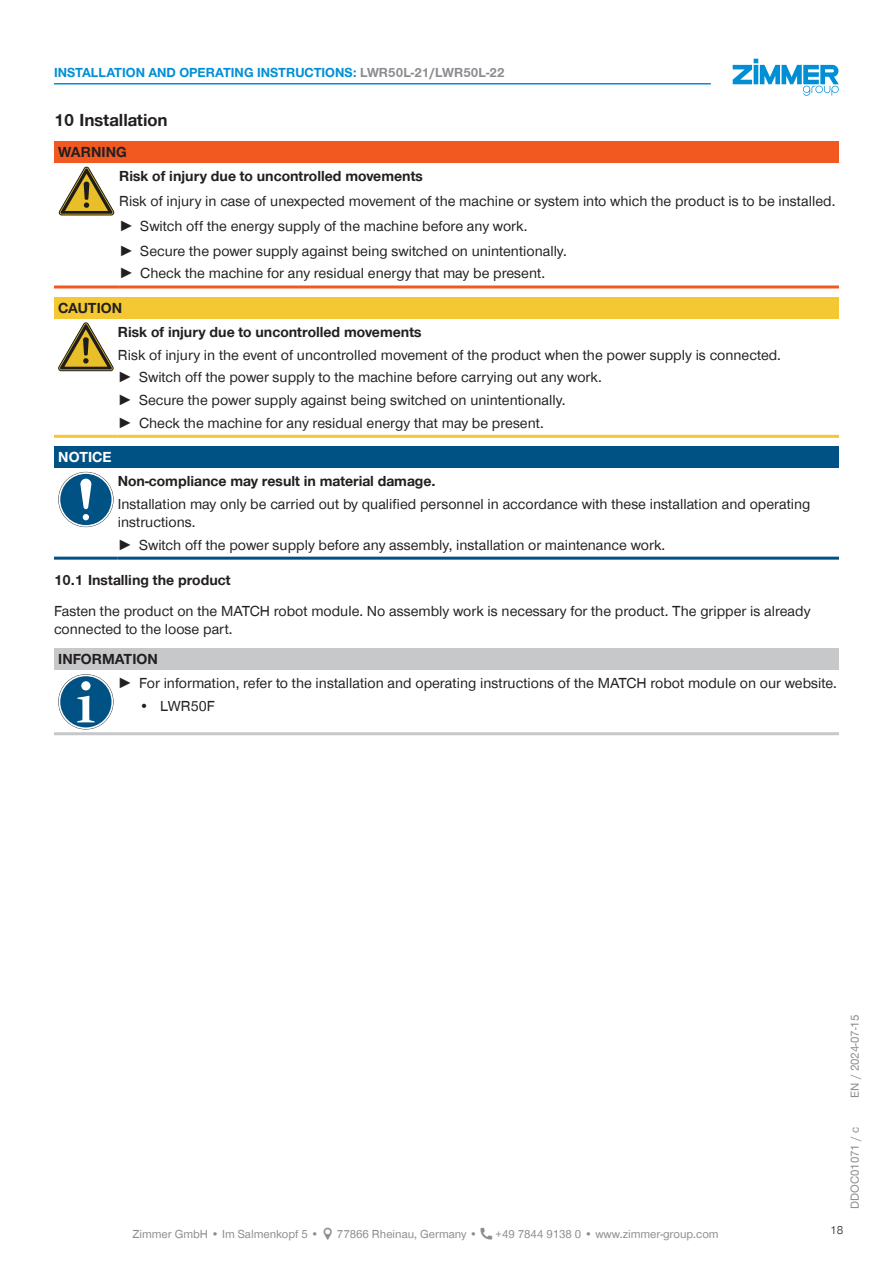
<style>
.page{position:relative;width:893px;height:1263px;background:#fff}
.page>*{position:absolute;margin:0;border:0;box-sizing:border-box;transform-origin:0 0}
.t1{font:700 18px "Zimmer Group Sans Global";color:#231f20}
.CB_AF_TD-Text{font:15px/18px "Zimmer Group Sans Global";color:#231f20}
.CB_AF_TD-Text-2{font:700 15px "Zimmer Group Sans Global";color:#231f20}
.CB_AF_TD-Signalwort{font:700 15px "Zimmer Group Sans Global";color:#231f20}
.CB_AF_TD-Signalwort-2{font:700 15px "Zimmer Group Sans Global";color:#fff}
.CB_AF_TD-Kopfzeile{font:700 13.5px "Zimmer Group Sans Global";color:#008fd5}
.CB_AF_TD-Fusszeile{font:12px "Zimmer Group Sans Global";color:#8a8c8f}
.CB_AF_TD-Seitenrand{font:12px "Zimmer Group Sans";color:#8a8c8f}
.CB_AF_Seitenzahl_rechts{font:300 12px "Zimmer Group Sans";color:#231f20}
.s1{color:#8a8c8f}
.s2{font-family:"Zimmer Group Sans"}
</style>
<div class="page">
<svg style="left:733px;top:59px;width:106px;height:37px"></svg>
<div style="left:54px;top:141px;width:785px;height:22px;background:#f15921"></div>
<hr style="left:54px;top:285px;width:65px;height:3px;background:#f15921">
<hr style="left:119px;top:285px;width:720px;height:3px;background:#f15921">
<svg style="left:59px;top:167px;width:55px;height:48px"></svg>
<div style="left:54px;top:297px;width:785px;height:21px;background:#f3c832"></div>
<hr style="left:54px;top:435px;width:64px;height:3px;background:#f3c832">
<hr style="left:118px;top:435px;width:721px;height:3px;background:#f3c832">
<svg style="left:58px;top:322px;width:56px;height:49px"></svg>
<div style="left:54px;top:446px;width:785px;height:22px;background:#005285"></div>
<hr style="left:54px;top:557px;width:64px;height:3px;background:#005285">
<hr style="left:118px;top:557px;width:721px;height:3px;background:#005285">
<svg style="left:58px;top:472px;width:56px;height:55px"></svg>
<svg style="left:59px;top:472px;width:54px;height:55px"></svg>
<div style="left:60px;top:474px;width:52px;height:51px;background:#005285;border-radius:50%"></div>
<svg style="left:80px;top:479px;width:11px;height:41px"></svg>
<div style="left:54px;top:649px;width:785px;height:21px;background:#c7c8ca"></div>
<hr style="left:54px;top:732px;width:64px;height:3px;background:#c7c8ca">
<hr style="left:118px;top:732px;width:721px;height:3px;background:#c7c8ca">
<svg style="left:58px;top:674px;width:56px;height:55px"></svg>
<svg style="left:59px;top:674px;width:54px;height:55px"></svg>
<div style="left:60px;top:676px;width:52px;height:51px;background:#005285;border-radius:50%"></div>
<svg style="left:77px;top:696px;width:18px;height:26px"></svg>
<div style="left:81px;top:681px;width:9px;height:9px;background:#fff;border-radius:50%"></div>
<hr style="left:54px;top:83px;width:657px;height:2px;background:#008fd5">
<p class="CB_AF_TD-Kopfzeile" style="left:54px;top:65px;width:452px">INSTALLATION AND OPERATING INSTRUCTIONS: <span class="s1">LWR50L-21/LWR50L-22</span></p>
<p class="t1" style="left:54px;top:110px;width:115px">10 Installation</p>
<p class="CB_AF_TD-Signalwort" style="left:58px;top:143px;width:70px">WARNING</p>
<p class="CB_AF_TD-Text-2" style="left:119px;top:167px;width:305px">Risk of injury due to uncontrolled movements</p>
<p class="CB_AF_TD-Text" style="left:119px;top:192px;width:718px">Risk of injury in case of unexpected movement of the machine or system into which the product is to be installed.</p>
<p class="CB_AF_TD-Text" style="left:119px;top:217px;width:410px"><span class="s2">►</span> Switch off the energy supply of the machine before any work.</p>
<p class="CB_AF_TD-Text" style="left:119px;top:242px;width:449px"><span class="s2">►</span> Secure the power supply against being switched on unintentionally.</p>
<p class="CB_AF_TD-Text" style="left:119px;top:264px;width:428px"><span class="s2">►</span> Check the machine for any residual energy that may be present.</p>
<p class="CB_AF_TD-Signalwort" style="left:58px;top:299px;width:65px">CAUTION</p>
<p class="CB_AF_TD-Text-2" style="left:118px;top:323px;width:305px">Risk of injury due to uncontrolled movements</p>
<p class="CB_AF_TD-Text" style="left:118px;top:345px;width:665px">Risk of injury in the event of uncontrolled movement of the product when the power supply is connected.</p>
<p class="CB_AF_TD-Text" style="left:118px;top:368px;width:485px"><span class="s2">►</span> Switch off the power supply to the machine before carrying out any work.</p>
<p class="CB_AF_TD-Text" style="left:118px;top:391px;width:449px"><span class="s2">►</span> Secure the power supply against being switched on unintentionally.</p>
<p class="CB_AF_TD-Text" style="left:118px;top:414px;width:428px"><span class="s2">►</span> Check the machine for any residual energy that may be present.</p>
<p class="CB_AF_TD-Signalwort-2" style="left:58px;top:448px;width:55px">NOTICE</p>
<p class="CB_AF_TD-Text-2" style="left:118px;top:472px;width:319px">Non-compliance may result in material damage.</p>
<p class="CB_AF_TD-Text" style="left:118px;top:495px;width:694px">Installation may only be carried out by qualified personnel in accordance with these installation and operating instructions.</p>
<p class="CB_AF_TD-Text" style="left:118px;top:535px;width:549px"><span class="s2">►</span> Switch off the power supply before any assembly, installation or maintenance work.</p>
<p class="CB_AF_TD-Text-2" style="left:54px;top:571px;width:178px">10.1 Installing the product</p>
<p class="CB_AF_TD-Text" style="left:54px;top:602px;width:758px">Fasten the product on the MATCH robot module. No assembly work is necessary for the product. The gripper is already connected to the loose part.</p>
<p class="CB_AF_TD-Signalwort" style="left:58px;top:650px;width:101px">INFORMATION</p>
<p class="CB_AF_TD-Text" style="left:118px;top:674px;width:721px"><span class="s2">►</span> For information, refer to the installation and operating instructions of the MATCH robot module on our website.</p>
<p class="CB_AF_TD-Text" style="left:139px;top:697px;width:77px">• LWR50F</p>
<p class="CB_AF_TD-Seitenrand" style="left:847px;top:1097px;width:84px;rotate:-90deg">EN / 2024-07-15</p>
<p class="CB_AF_TD-Seitenrand" style="left:847px;top:1209px;width:83px;rotate:-90deg">DDOC01071 / c</p>
<p class="CB_AF_TD-Fusszeile" style="left:132px;top:1227px;width:188px">Zimmer GmbH • Im Salmenkopf 5 •</p>
<p class="CB_AF_TD-Fusszeile" style="left:337px;top:1227px;width:142px">77866 Rheinau, Germany •</p>
<p class="CB_AF_TD-Fusszeile" style="left:496px;top:1227px;width:225px">+49 7844 9138 0 • www.zimmer-group.com</p>
<p class="CB_AF_Seitenzahl_rechts" style="left:830px;top:1222px;width:15px">18</p>
</div>
